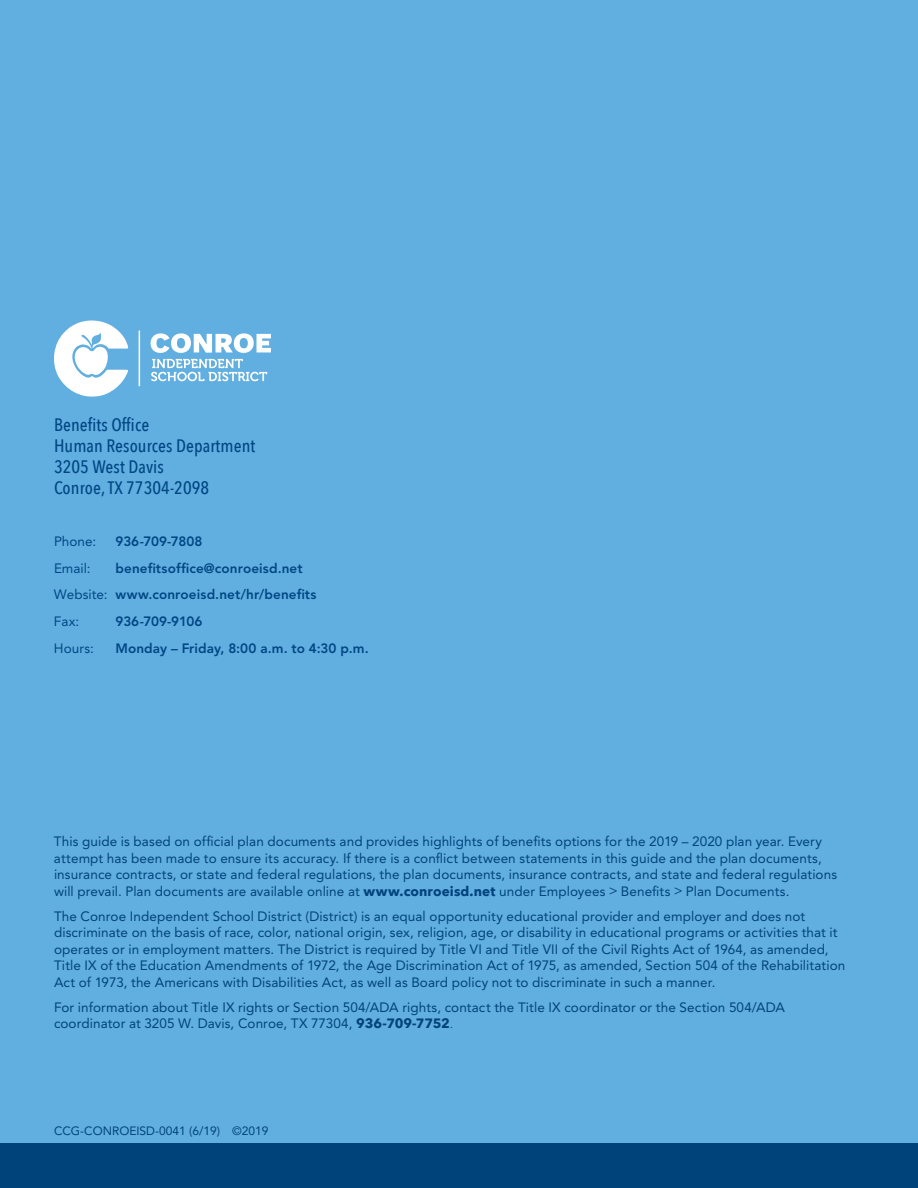
<style>
.page{position:relative;width:918px;height:1188px;background:#61aee0}
.page>*{position:absolute;margin:0;border:0;box-sizing:border-box;transform-origin:0 0}
.t1{font:500 18px/21px "Avenir Next Condensed";letter-spacing:.005em;color:#004684}
.t2{font:13.5px/16.5px "Avenir LT Std";letter-spacing:.005em;color:#00437b}
.t3{font:800 13.5px "Avenir LT Std";letter-spacing:.01em;color:#004684}
.t4{font:13.5px "Avenir LT Std";letter-spacing:.005em;color:#004684}
.t5{font:12px "Avenir LT Std";color:#00437b}
.s1{font-weight:400}
.s2{font-family:"Avenir Next";font-weight:700}
.s3{font-weight:300}
</style>
<div class="page">
<hr style="left:139px;top:331px;width:1px;height:55px;background:#fff">
<svg style="left:151px;top:333px;width:120px;height:20px"></svg>
<svg style="left:54px;top:320px;width:74px;height:77px"></svg>
<svg style="left:151px;top:359px;width:116px;height:22px"></svg>
<div style="left:0;top:1143px;width:918px;height:45px;background:#00437b"></div>
<p class="t1" style="left:54px;top:415px;width:203px">Benefits Office<br>Human Resources Department<br>3205 West Davis<br>Conroe, TX 77304-2098</p>
<p class="t4" style="left:54px;top:534px;width:44px">Phone:</p>
<p class="t3" style="left:116px;top:533px;width:89px">936-709-7808</p>
<p class="t4" style="left:54px;top:560px;width:38px">Email:</p>
<p class="t3" style="left:115px;top:560px;width:189px">benefitsoffice@conroeisd.net</p>
<p class="t3" style="left:54px;top:587px;width:264px"><span class="s1">Website:</span> www.conroeisd.net/hr/benefits</p>
<p class="t4" style="left:54px;top:614px;width:27px">Fax:</p>
<p class="t3" style="left:115px;top:613px;width:89px">936-709-9106</p>
<p class="t4" style="left:54px;top:640px;width:42px">Hours:</p>
<p class="t3" style="left:115px;top:640px;width:255px">Monday – Friday, 8:00 a.m. to 4:30 p.m.</p>
<p class="t2" style="left:54px;top:833px;width:785px">This guide is based on official plan documents and provides highlights of benefits options for the 2019 – 2020 plan year. Every attempt has been made to ensure its accuracy. If there is a conflict between statements in this guide and the plan documents, insurance contracts, or state and federal regulations, the plan documents, insurance contracts, and state and federal regulations will prevail. Plan documents are available online at <span class="s2">www.conroeisd.net</span> under Employees &gt; Benefits &gt; Plan Documents.</p>
<p class="t2" style="left:54px;top:908px;width:793px">The Conroe Independent School District (District) is an equal opportunity educational provider and employer and does not discriminate on the basis of race, color, national origin, sex, religion, age, or disability in educational programs or activities that it operates or in employment matters. The District is required by Title VI and Title VII of the Civil Rights Act of 1964, as amended, Title IX of the Education Amendments of 1972, the Age Discrimination Act of 1975, as amended, Section 504 of the Rehabilitation Act of 1973, the Americans with Disabilities Act, as well as Board policy not to discriminate in such a manner.</p>
<p class="t2" style="left:54px;top:999px;width:733px">For information about Title IX rights or Section 504/ADA rights, contact the Title IX coordinator or the Section 504/ADA coordinator at 3205 W. Davis, Conroe, TX 77304, <span class="s2">936-709-7752</span><span class="s3">.</span></p>
<p class="t5" style="left:54px;top:1124px;width:168px">CCG-CONROEISD-0041 (6/19)</p>
<p class="t5" style="left:232px;top:1124px;width:38px">©2019</p>
</div>
